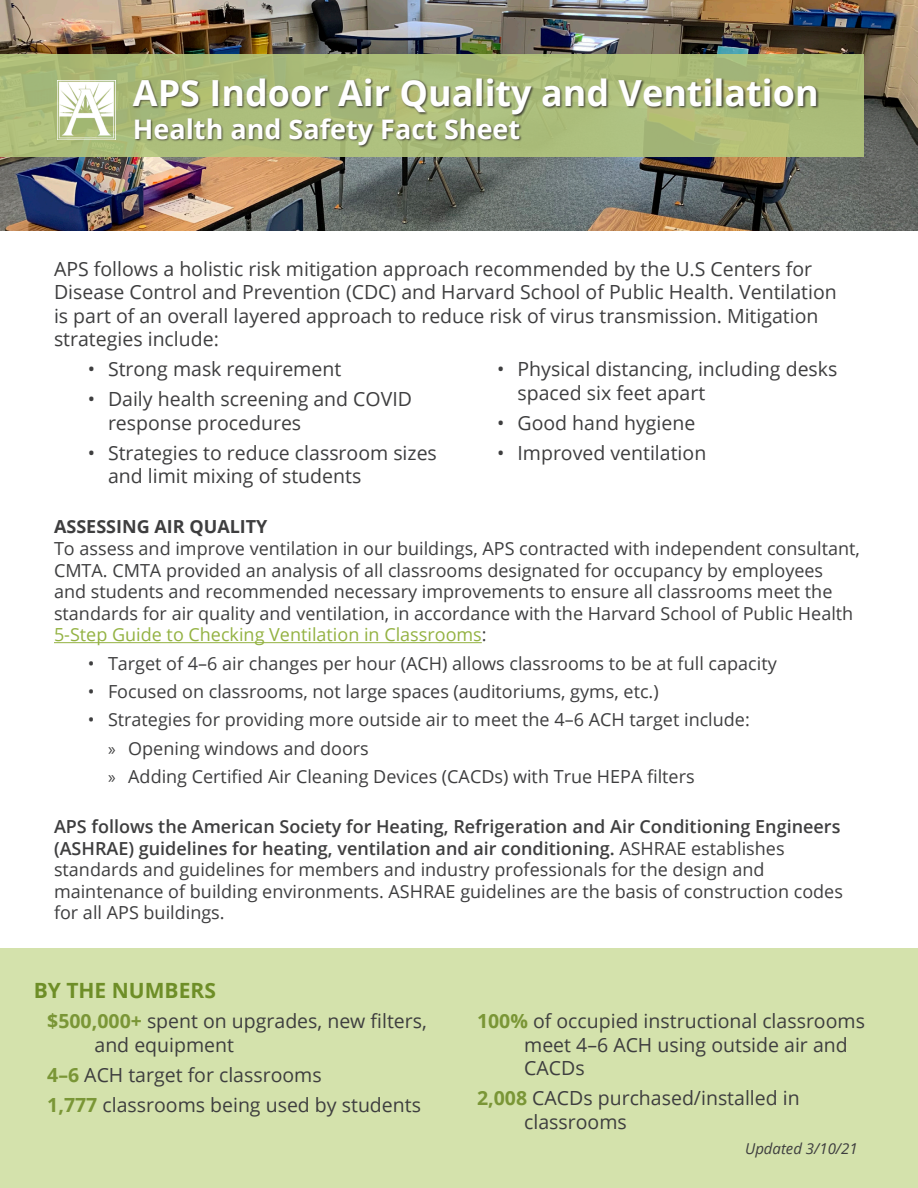
<style>
.page{position:relative;width:918px;height:1188px;background:#fff}
.page>*{position:absolute;margin:0;border:0;box-sizing:border-box;transform-origin:0 0}
.t1{font:700 36px "Open Sans";color:#fff}
.t2{font:700 27px "Open Sans";color:#fff}
.t3{font:700 21px "Open Sans";color:#6e8e27}
.intro{font:19.5px/23.4px "Open Sans";color:#3e3e3f}
.t4{font:18px/21.6px "Open Sans";color:#3e3e3f}
.t5{font:700 18px "Open Sans";color:#3e3e3f}
.t6{font:italic 15px "Open Sans";color:#3e3e3f}
.s1{color:#93b242}
.s2{font-family:"Myriad Pro"}
.s3{font-weight:600}
.s4{font-weight:700;color:#7a9636}
</style>
<div class="page">
<img style="left:0;top:0;width:918px;height:230px">
<hr style="left:54px;top:642px;width:428px;height:1px;background:#93b242">
<div style="left:0;top:54px;width:864px;height:103px;background:#aabb79"></div>
<div style="left:132px;top:78px;width:687px;height:70px;background:#231f20;opacity:.75"></div>
<img style="left:57px;top:80px;width:58px;height:59px">
<div style="left:0;top:948px;width:918px;height:240px;background:#d4e2ac"></div>
<p class="t1" style="left:133px;top:68px;width:688px">APS Indoor Air Quality and Ventilation</p>
<p class="t2" style="left:133px;top:110px;width:389px">Health and Safety Fact Sheet</p>
<p class="intro" style="left:54px;top:257px;width:784px">APS follows a holistic risk mitigation approach recommended by the U.S Centers for Disease Control and Prevention (CDC) and Harvard School of Public Health. Ventilation is part of an overall layered approach to reduce risk of virus transmission. Mitigation strategies include:</p>
<p class="intro" style="left:88px;top:357px;width:255px">• Strong mask requirement</p>
<p class="intro" style="left:108px;top:387px;width:306px;text-indent:-20px">• Daily health screening and COVID response procedures</p>
<p class="intro" style="left:108px;top:441px;width:330px;text-indent:-20px">• Strategies to reduce classroom sizes and limit mixing of students</p>
<p class="intro" style="left:518px;top:357px;width:321px;text-indent:-20px">• Physical distancing, including desks spaced six feet apart</p>
<p class="intro" style="left:497px;top:411px;width:200px">• Good hand hygiene</p>
<p class="intro" style="left:497px;top:441px;width:211px">• Improved ventilation</p>
<p class="t5" style="left:54px;top:514px;width:215px">ASSESSING AIR QUALITY</p>
<p class="t4" style="left:54px;top:537px;width:807px">To assess and improve ventilation in our buildings, APS contracted with independent consultant, CMTA. CMTA provided an analysis of all classrooms designated for occupancy by employees<br>and students and recommended necessary improvements to ensure all classrooms meet the standards for air quality and ventilation, in accordance with the Harvard School of Public Health <span class="s1">5-Step Guide to Checking Ventilation in Classrooms</span>:</p>
<p class="t4" style="left:88px;top:652px;width:691px">• Target of 4–6 air changes per hour (ACH) allows classrooms to be at full capacity</p>
<p class="t4" style="left:88px;top:680px;width:572px">• Focused on classrooms, not large spaces (auditoriums, gyms, etc.)</p>
<p class="t4" style="left:88px;top:709px;width:664px">• Strategies for providing more outside air to meet the 4–6 ACH target include:</p>
<p class="t4" style="left:108px;top:737px;width:262px"><span class="s2">»</span> Opening windows and doors</p>
<p class="t4" style="left:108px;top:765px;width:588px"><span class="s2">»</span> Adding Certified Air Cleaning Devices (CACDs) with True HEPA filters</p>
<p class="t4" style="left:54px;top:815px;width:790px"><span class="s3">APS follows the American Society for Heating, Refrigeration and Air Conditioning Engineers (ASHRAE) guidelines for heating, ventilation and air conditioning.</span> ASHRAE establishes standards and guidelines for members and industry professionals for the design and maintenance of building environments. ASHRAE guidelines are the basis of construction codes for all APS buildings.</p>
<p class="t3" style="left:34px;top:976px;width:184px">BY THE NUMBERS</p>
<p class="intro" style="left:94px;top:1009px;width:334px;text-indent:-47px"><span class="s4">$500,000+</span> spent on upgrades, new filters, and equipment</p>
<p class="intro" style="left:47px;top:1062px;width:276px"><span class="s4">4–6</span> ACH target for classrooms</p>
<p class="intro" style="left:47px;top:1093px;width:375px"><span class="s4">1,777</span> classrooms being used by students</p>
<p class="intro" style="left:524px;top:1009px;width:342px;text-indent:-47px"><span class="s4">100%</span> of occupied instructional classrooms meet 4–6 ACH using outside air and<br>CACDs</p>
<p class="intro" style="left:524px;top:1086px;width:277px;text-indent:-47px"><span class="s4">2,008</span> CACDs purchased/installed in classrooms</p>
<p class="t6" style="left:745px;top:1138px;width:114px">Updated 3/10/21</p>
</div>
